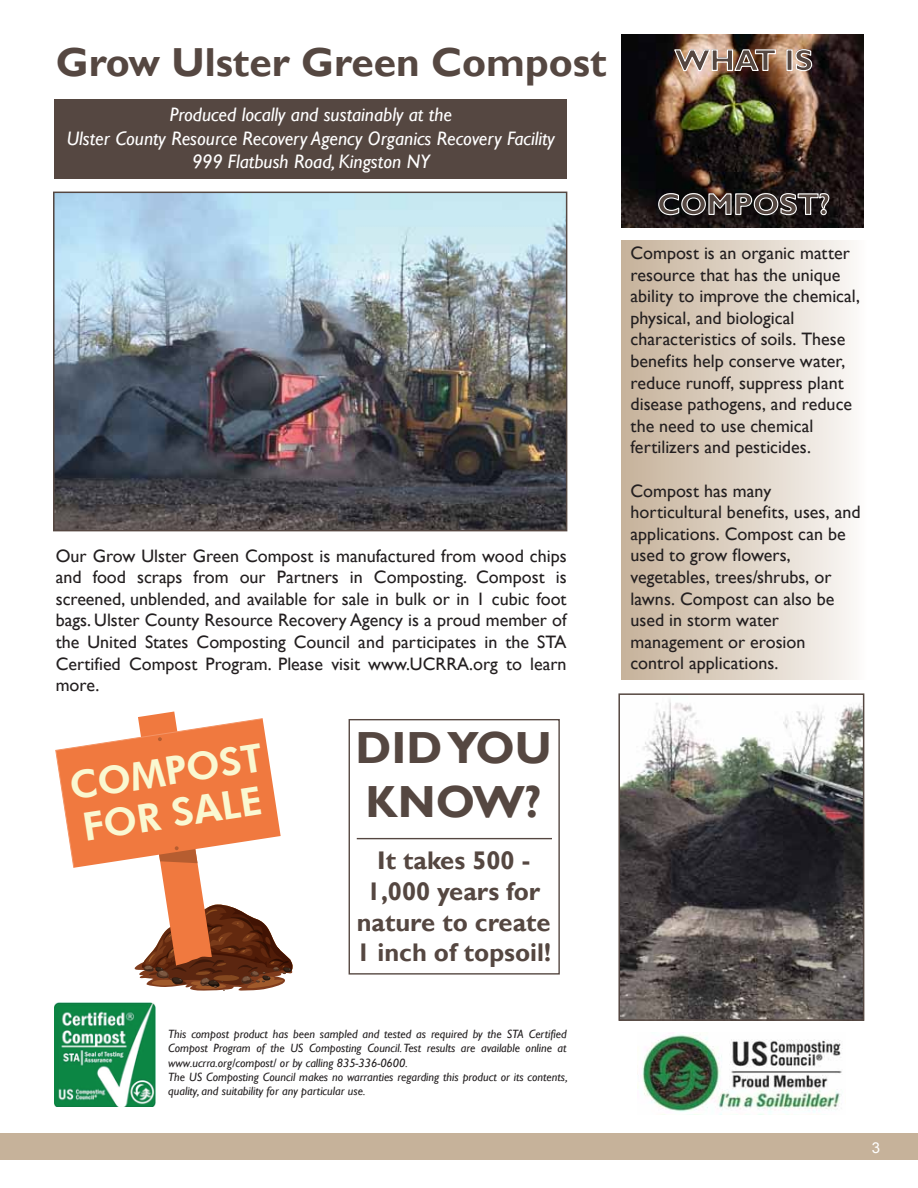
<style>
.page{position:relative;width:918px;height:1188px;background:#fff}
.page>*{position:absolute;margin:0;border:0;box-sizing:border-box;transform-origin:0 0}
.t1{font:700 45px/54px "Gill Sans";color:#554741}
.t2{font:700 40.5px "Gill Sans";color:#554741}
.t3{font:800 39px/42.8px "Futura BT";color:#faf8d1}
.t4{font:700 30px "Gill Sans";color:#554741}
.t5{font:700 25.5px/30.6px "Gill Sans";color:#554741;text-align:center}
.t6{font:italic 19.5px/23.4px "Gill Sans";color:#fff;text-align:center}
.t7{font:18px/21.6px "Gill Sans";color:#231f20}
.t8{font:15px "Arial";color:#fff}
.t9{font:italic 12px/14.4px "Gill Sans";color:#231f20}
</style>
<div class="page">
<img style="left:622px;top:34px;width:242px;height:194px">
<div style="left:621px;top:241px;width:247px;height:439px;background:linear-gradient(to right,#c5b198,#fbfaf8)"></div>
<img style="left:621px;top:699px;width:240px;height:319px">
<div style="left:618px;top:693px;width:246px;height:328px;border:2px solid #554741"></div>
<img style="left:56px;top:195px;width:508px;height:333px">
<div style="left:53px;top:192px;width:514px;height:339px;border:2px solid #554741"></div>
<div style="left:0;top:1133px;width:918px;height:27px;background:#c6b29a"></div>
<img style="left:642px;top:1034px;width:200px;height:80px">
<img style="left:54px;top:1003px;width:101px;height:104px">
<svg style="left:55px;top:712px;width:238px;height:279px"></svg>
<svg style="left:673px;top:48px;width:104px;height:24px;background:#af907c"></svg>
<div style="left:786px;top:49px;width:7px;height:22px;border:1px solid #fff"></div>
<svg style="left:795px;top:49px;width:18px;height:23px"></svg>
<svg style="left:658px;top:192px;width:172px;height:24px;background:#444140"></svg>
<div style="left:54px;top:99px;width:513px;height:79px;background:#554741"></div>
<div style="left:349px;top:719px;width:211px;height:256px;border:1px solid #554741"></div>
<hr style="left:357px;top:838px;width:195px;height:1px;background:#554741">
<h2 class="t2" style="left:56px;top:38px;width:552px">Grow Ulster Green Compost</h2>
<p class="t6" style="left:67px;top:103px;width:490px">Produced locally and sustainably at the<br>Ulster County Resource Recovery Agency Organics Recovery Facility<br>999 Flatbush Road, Kingston NY</p>
<p class="t7" style="left:56px;top:545px;width:512px;text-align:justify">Our Grow Ulster Green Compost is manufactured from wood chips and food scraps from our Partners in Composting. Compost is screened, unblended, and available for sale in bulk or in 1 cubic foot bags. Ulster County Resource Recovery Agency is a proud member of the United States Composting Council and participates in the STA Certified Compost Program. Please visit www.UCRRA.org to learn more.</p>
<h3 class="t3" style="left:67px;top:765px;width:196px;rotate:-9deg">COMPOST<br>FOR SALE</h3>
<h1 class="t1" style="left:355px;top:722px;width:198px">DID YOU<br>KNOW?</h1>
<h3 class="t5" style="left:356px;top:846px;width:196px">It takes 500 -<br>1,000 years for nature to create<br>1 inch of topsoil!</h3>
<h3 class="t4" style="left:675px;top:42px;width:139px">WHAT IS</h3>
<h3 class="t4" style="left:657px;top:186px;width:174px">COMPOST?</h3>
<p class="t7" style="left:630px;top:243px;width:231px">Compost is an organic matter resource that has the unique ability to improve the chemical, physical, and biological characteristics of soils. These benefits help conserve water, reduce runoff, suppress plant disease pathogens, and reduce the need to use chemical fertilizers and pesticides.</p>
<p class="t7" style="left:630px;top:480px;width:232px">Compost has many horticultural benefits, uses, and applications. Compost can be used to grow flowers, vegetables, trees/shrubs, or lawns. Compost can also be used in storm water management or erosion control applications.</p>
<p class="t9" style="left:168px;top:1027px;width:401px">This compost product has been sampled and tested as required by the STA Certified Compost Program of the US Composting Council. Test results are available online at www.ucrra.org/compost/ or by calling 835-336-0600.<br>The US Composting Council makes no warranties regarding this product or its contents, quality, and suitability for any particular use.</p>
<p class="t8" style="left:872px;top:1137px;width:10px">3</p>
</div>
